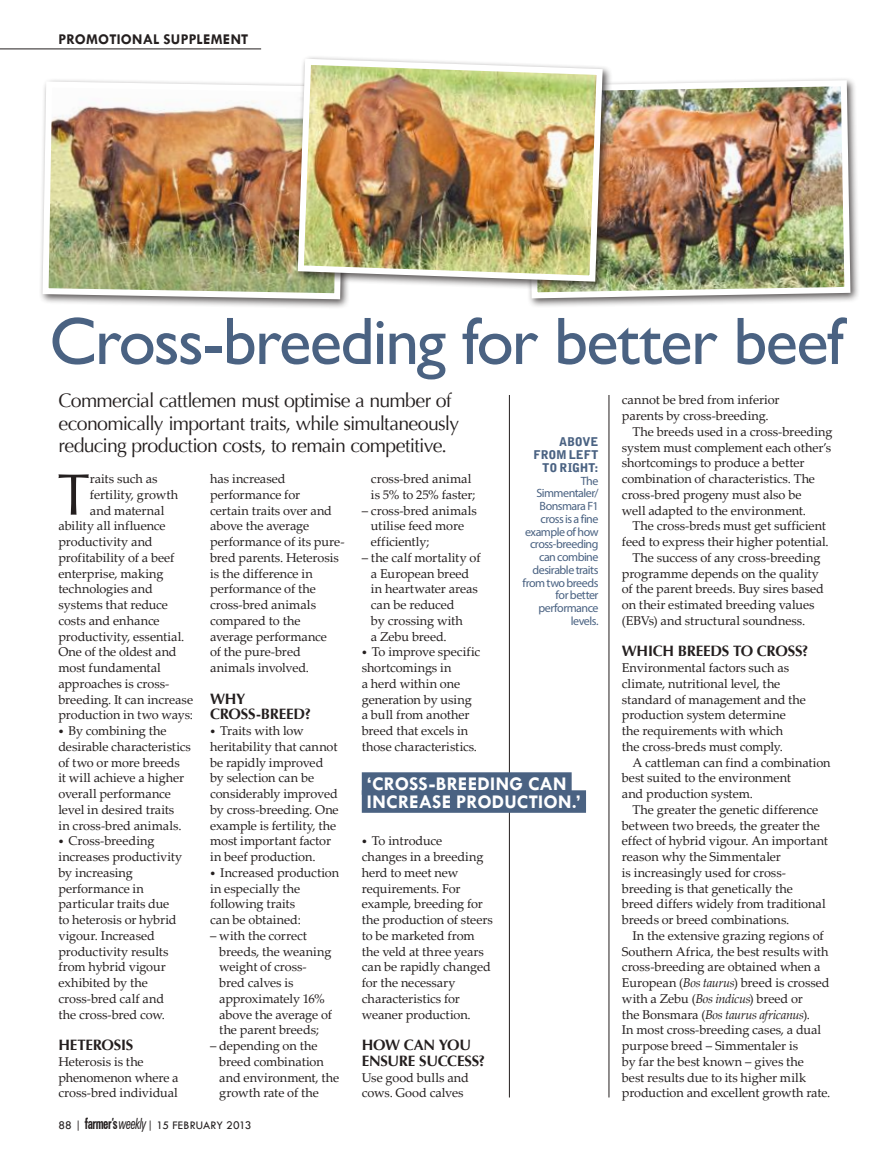
<style>
.page{position:relative;width:893px;height:1161px;background:#fff}
.page>*{position:absolute;margin:0;border:0;box-sizing:border-box;transform-origin:0 0}
.t1{font:67.5px "Gill Sans";letter-spacing:-.025em;color:#4a6282}
.t2{font:58.8px "Optima";color:#241f1f}
.t3{font:19.5px/22.5px "Optima";letter-spacing:-.035em;color:#241f1f}
.t4{font:700 19.5px/18px "Tw Cen";letter-spacing:.01em;color:#fff}
.t5{font:700 15px/15.8px "Optima";letter-spacing:-.015em;color:#241f1f}
.t6{font:700 15px "Tw Cen";letter-spacing:.01em;color:#241f1f}
.t7{font:12.75px/15.8px "Palatino Linotype";letter-spacing:-.005em;color:#241f1f}
.t8{font:12px/12.8px "Myriad Pro";letter-spacing:-.04em;color:#4a6282;text-align:right}
.t9{font:12px "Tw Cen";letter-spacing:.01em;color:#241f1f}
.t10{font:900 12px/12.8px "Bell Gothic Std";letter-spacing:-.015em;color:#4a6282;text-align:right}
.s1{font-style:italic;font-size:10.5px}
.s2{font-family:"Zurich BT";font-weight:700;font-stretch:condensed;font-size:15.45px}
.s3{font-family:"Zurich BT";font-style:italic;font-stretch:condensed;font-size:15.45px}
.s4{font-style:italic}
</style>
<div class="page">
<div style="left:39px;top:78px;width:315px;height:231px;background:#241f1f;opacity:.75"></div>
<img style="left:39px;top:78px;width:308px;height:224px">
<hr style="left:0;top:49px;width:261px;height:1px;background:#241f1f">
<hr style="left:509px;top:395px;width:1px;height:702px;background:#241f1f">
<hr style="left:609px;top:395px;width:1px;height:702px;background:#241f1f">
<div style="left:362px;top:772px;width:210px;height:23px;background:#4a6282"></div>
<div style="left:362px;top:790px;width:224px;height:23px;background:#4a6282"></div>
<div style="left:524px;top:76px;width:336px;height:232px;background:#241f1f;opacity:.75"></div>
<img style="left:525px;top:77px;width:328px;height:224px">
<div style="left:294px;top:55px;width:318px;height:236px;background:#241f1f;opacity:.75"></div>
<img style="left:295px;top:56px;width:311px;height:229px">
<p class="t6" style="left:58px;top:31px;width:191px">PROMOTIONAL SUPPLEMENT</p>
<h1 class="t1" style="left:49px;top:302px;width:796px">Cross-breeding for better beef</h1>
<h3 class="t3" style="left:58px;top:390px;width:402px">Commercial cattlemen must optimise a number of economically important traits, while simultaneously reducing production costs, to remain competitive.</h3>
<p class="t10" style="left:533px;top:436px;width:67px">ABOVE<br>FROM LEFT<br>TO RIGHT:</p>
<p class="t8" style="left:523px;top:474px;width:77px">The<br>Simmentaler/<br>Bonsmara F1 cross is a fine example of how cross-breeding can combine desirable traits from two breeds for better performance levels.</p>
<h2 class="t2" style="left:57px;top:461px;width:34px">T</h2>
<p class="t7" style="left:90px;top:470px;width:69px">raits such as</p>
<p class="t7" style="left:210px;top:470px;width:136px">has increased performance for<br>certain traits over and above the average performance of its pure&shy;bred parents. Heterosis is the difference in performance of the cross-bred animals compared to the average performance<br>of the pure-bred animals involved.</p>
<p class="t5" style="left:210px;top:691px;width:103px">WHY<br>CROSS-BREED?</p>
<p class="t7" style="left:210px;top:722px;width:130px"><span class="s1">•</span> Traits with low heritability that cannot be rapidly improved by selection can be considerably improved by cross-breeding. One example is fertility, the most important factor in beef production.</p>
<p class="t7" style="left:210px;top:864px;width:130px"><span class="s1">•</span> Increased production in especially the following traits<br>can be obtained:</p>
<p class="t7" style="left:219px;top:927px;width:114px;text-indent:-9px">– with the correct breeds, the weaning weight of cross&shy;bred calves is approximately 16% above the average of the parent breeds;</p>
<p class="t7" style="left:219px;top:1037px;width:122px;text-indent:-9px">– depending on the breed combination and environment, the growth rate of the</p>
<p class="t7" style="left:371px;top:470px;width:106px">cross-bred animal is 5% to 25% faster;</p>
<p class="t7" style="left:371px;top:502px;width:107px;text-indent:-9px">– cross-bred animals utilise feed more efficiently;</p>
<p class="t7" style="left:371px;top:549px;width:111px;text-indent:-9px">– the calf mortality of a European breed in heartwater areas can be reduced<br>by crossing with<br>a Zebu breed.</p>
<p class="t7" style="left:362px;top:644px;width:120px"><span class="s1">•</span> To improve specific shortcomings in<br>a herd within one generation by using a bull from another breed that excels in those characteristics.</p>
<p class="t7" style="left:90px;top:486px;width:90px">fertility, growth</p>
<p class="t7" style="left:90px;top:502px;width:76px">and maternal</p>
<p class="t7" style="left:58px;top:518px;width:109px">ability all influence</p>
<p class="t7" style="left:58px;top:533px;width:96px">productivity and</p>
<p class="t7" style="left:58px;top:549px;width:117px">profitability of a beef</p>
<p class="t7" style="left:58px;top:565px;width:107px">enterprise, making</p>
<p class="t7" style="left:58px;top:581px;width:96px">technologies and</p>
<p class="t7" style="left:58px;top:596px;width:111px">systems that reduce</p>
<p class="t7" style="left:58px;top:612px;width:103px">costs and enhance</p>
<p class="t7" style="left:58px;top:628px;width:127px">productivity, essential.</p>
<p class="t7" style="left:58px;top:644px;width:120px">One of the oldest and</p>
<p class="t7" style="left:58px;top:659px;width:104px">most fundamental</p>
<p class="t7" style="left:58px;top:675px;width:112px">approaches is cross-</p>
<p class="t7" style="left:58px;top:691px;width:136px">breeding. It can increase</p>
<p class="t7" style="left:58px;top:707px;width:136px">production in two ways:</p>
<p class="t7" style="left:58px;top:722px;width:134px"><span class="s1">•</span> By combining the desirable characteristics of two or more breeds<br>it will achieve a higher overall performance level in desired traits<br>in cross-bred animals.</p>
<p class="t7" style="left:58px;top:833px;width:125px"><span class="s1">•</span> Cross-breeding increases productivity by increasing performance in particular traits due to heterosis or hybrid vigour. Increased productivity results from hybrid vigour exhibited by the cross-bred calf and the cross-bred cow.</p>
<p class="t5" style="left:58px;top:1037px;width:76px">HETEROSIS</p>
<p class="t7" style="left:58px;top:1053px;width:122px">Heterosis is the phenomenon where a cross-bred individual</p>
<h3 class="t4" style="left:367px;top:774px;width:215px">‘CROSS-BREEDING CAN<br>INCREASE PRODUCTION.’</h3>
<p class="t7" style="left:362px;top:833px;width:133px"><span class="s1">•</span> To introduce<br>changes in a breeding herd to meet new requirements. For example, breeding for the production of steers to be marketed from the veld at three years can be rapidly changed for the necessary characteristics for weaner production.</p>
<p class="t5" style="left:362px;top:1037px;width:125px">HOW CAN YOU<br>ENSURE SUCCESS?</p>
<p class="t7" style="left:362px;top:1069px;width:109px">Use good bulls and cows. Good calves</p>
<p class="t9" style="left:58px;top:1118px;width:195px">88 | <span class="s2">farmer’s</span><span class="s3">weekly</span> | 15 FEBRUARY 2013</p>
<p class="t7" style="left:622px;top:392px;width:159px">cannot be bred from inferior</p>
<p class="t7" style="left:622px;top:407px;width:148px">parents by cross-breeding.</p>
<p class="t7" style="left:632px;top:423px;width:202px">The breeds used in a cross-breeding</p>
<p class="t7" style="left:622px;top:439px;width:211px">system must complement each other’s</p>
<p class="t7" style="left:622px;top:455px;width:184px">shortcomings to produce a better</p>
<p class="t7" style="left:622px;top:470px;width:195px">combination of characteristics. The</p>
<p class="t7" style="left:622px;top:486px;width:181px">cross-bred progeny must also be</p>
<p class="t7" style="left:622px;top:502px;width:186px">well adapted to the environment.</p>
<p class="t7" style="left:632px;top:518px;width:195px">The cross-breds must get sufficient</p>
<p class="t7" style="left:622px;top:533px;width:208px">feed to express their higher potential.</p>
<p class="t7" style="left:632px;top:549px;width:189px">The success of any cross-breeding</p>
<p class="t7" style="left:622px;top:565px;width:199px">programme depends on the quality</p>
<p class="t7" style="left:622px;top:581px;width:204px">of the parent breeds. Buy sires based</p>
<p class="t7" style="left:622px;top:596px;width:194px">on their estimated breeding values</p>
<p class="t7" style="left:622px;top:612px;width:185px">(EBVs) and structural soundness.</p>
<p class="t5" style="left:622px;top:644px;width:188px">WHICH BREEDS TO CROSS?</p>
<p class="t7" style="left:622px;top:659px;width:186px">Environmental factors such as climate, nutritional level, the standard of management and the production system determine the requirements with which<br>the cross-breds must comply.</p>
<p class="t7" style="left:622px;top:754px;width:210px;text-indent:11px">A cattleman can find a combination best suited to the environment<br>and production system.</p>
<p class="t7" style="left:622px;top:801px;width:208px;text-indent:11px">The greater the genetic difference between two breeds, the greater the effect of hybrid vigour. An important reason why the Simmentaler<br>is increasingly used for cross&shy;breeding is that genetically the<br>breed differs widely from traditional breeds or breed combinations.</p>
<p class="t7" style="left:622px;top:927px;width:210px;text-indent:11px">In the extensive grazing regions of Southern Africa, the best results with cross-breeding are obtained when a European (<span class="s4">Bos taurus</span>) breed is crossed with a Zebu (<span class="s4">Bos indicus</span>) breed or<br>the Bonsmara (<span class="s4">Bos taurus africanus</span>).<br>In most cross-breeding cases, a dual purpose breed – Simmentaler is<br>by far the best known – gives the<br>best results due to its higher milk production and excellent growth rate.</p>
</div>
